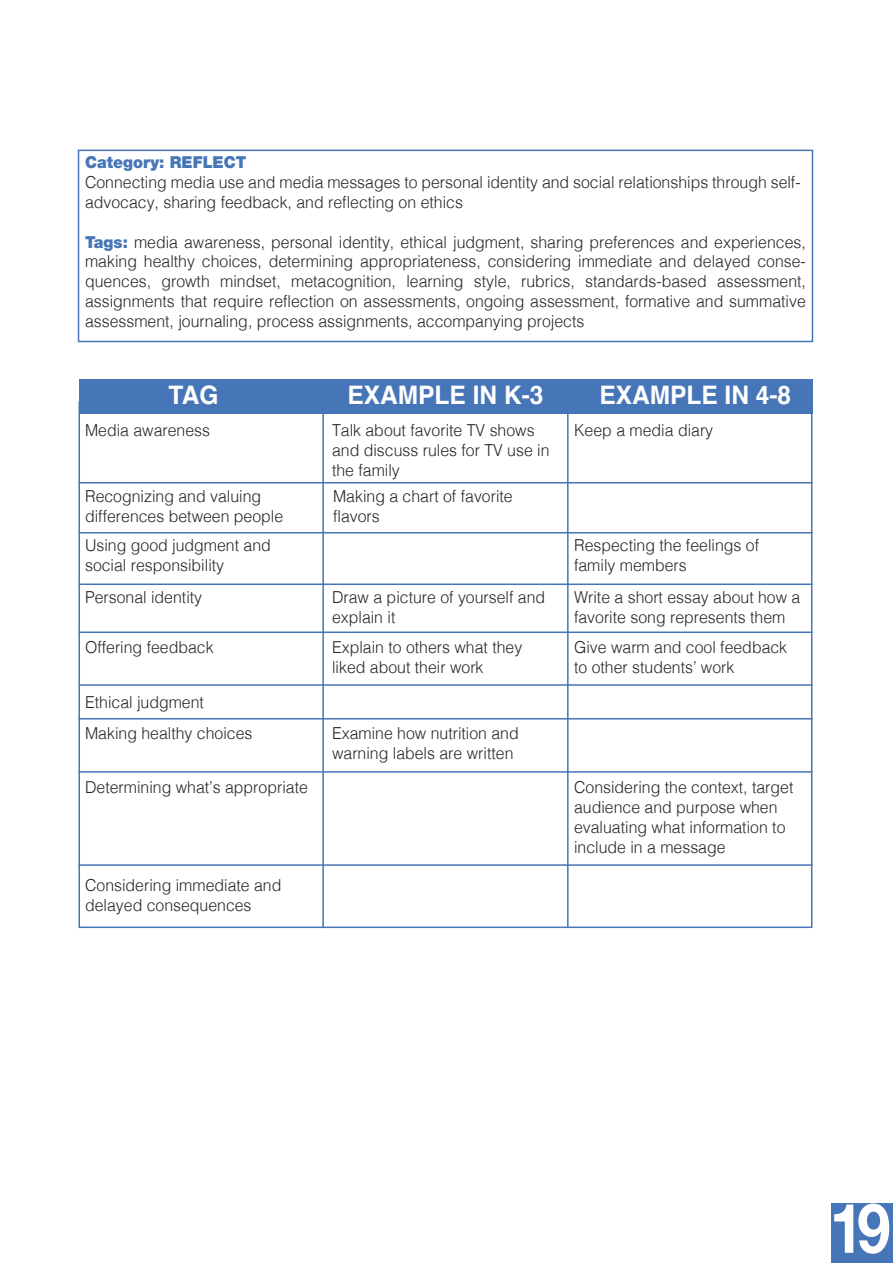
<style>
.page{position:relative;width:893px;height:1263px;background:#fff}
.page>*{position:absolute;margin:0;border:0;box-sizing:border-box;transform-origin:0 0}
.t1{font:700 69px "Helvetica Neue";color:#fff;scale:.87 1}
.t2{font:700 25.5px "Helvetica";color:#fff;scale:.96 1}
.t3{font:300 16.5px/19.8px "Helvetica";color:#272425;scale:.96 1}
.t4{font:900 16.5px "Helvetica Neue LT Std";color:#4675b8;scale:.96 1}
.s1{font-family:"Helvetica Neue LT Std";font-weight:900;color:#4675b8}
</style>
<div class="page">
<div style="left:78px;top:150px;width:735px;height:192px;border:2px solid #4675b8"></div>
<svg style="left:79px;top:413px;width:733px;height:515px"></svg>
<div style="left:79px;top:379px;width:733px;height:34px;background:#4675b8"></div>
<hr style="left:322px;top:400px;width:2px;height:528px;background:#4675b8">
<hr style="left:567px;top:400px;width:2px;height:528px;background:#4675b8">
<hr style="left:79px;top:482px;width:733px;height:1px;background:#4675b8">
<hr style="left:79px;top:532px;width:733px;height:1px;background:#4675b8">
<hr style="left:79px;top:583px;width:733px;height:2px;background:#4675b8">
<hr style="left:79px;top:631px;width:733px;height:2px;background:#4675b8">
<hr style="left:79px;top:684px;width:733px;height:2px;background:#4675b8">
<hr style="left:79px;top:718px;width:733px;height:1px;background:#4675b8">
<hr style="left:79px;top:771px;width:733px;height:2px;background:#4675b8">
<hr style="left:79px;top:864px;width:733px;height:2px;background:#4675b8">
<div style="left:831px;top:1204px;width:62px;height:59px;background:#4675b8"></div>
<p class="t4" style="left:85px;top:153px;width:170px">Category: REFLECT</p>
<p class="t3" style="left:85px;top:171px;width:747px">Connecting media use and media messages to personal identity and social relationships through self&shy;advocacy, sharing feedback, and reflecting on ethics</p>
<p class="t3" style="left:85px;top:231px;width:752px;text-align:justify"><span class="s1">Tags:</span> media awareness, personal identity, ethical judgment, sharing preferences and experiences, making healthy choices, determining appropriateness, considering immediate and delayed conse&shy;quences, growth mindset, metacognition, learning style, rubrics, standards-based assessment, assignments that require reflection on assessments, ongoing assessment, formative and summative assessment, journaling, process assignments, accompanying projects</p>
<h2 class="t2" style="left:169px;top:375px;width:53px">TAG</h2>
<h2 class="t2" style="left:348px;top:375px;width:206px">EXAMPLE IN K-3</h2>
<h2 class="t2" style="left:599px;top:375px;width:201px">EXAMPLE IN 4-8</h2>
<p class="t3" style="left:85px;top:419px;width:132px">Media awareness</p>
<p class="t3" style="left:332px;top:419px;width:228px">Talk about favorite TV shows and discuss rules for TV use in the family</p>
<p class="t3" style="left:574px;top:419px;width:146px">Keep a media diary</p>
<p class="t3" style="left:85px;top:485px;width:208px">Recognizing and valuing differences between people</p>
<p class="t3" style="left:333px;top:485px;width:189px">Making a chart of favorite flavors</p>
<p class="t3" style="left:574px;top:534px;width:194px">Respecting the feelings of family members</p>
<p class="t3" style="left:85px;top:534px;width:195px">Using good judgment and social responsibility</p>
<p class="t3" style="left:85px;top:586px;width:123px">Personal identity</p>
<p class="t3" style="left:332px;top:586px;width:223px">Draw a picture of yourself and explain it</p>
<p class="t3" style="left:574px;top:586px;width:237px">Write a short essay about how a favorite song represents them</p>
<p class="t3" style="left:85px;top:636px;width:135px">Offering feedback</p>
<p class="t3" style="left:332px;top:636px;width:200px">Explain to others what they liked about their work</p>
<p class="t3" style="left:574px;top:636px;width:223px">Give warm and cool feedback to other students’ work</p>
<p class="t3" style="left:85px;top:691px;width:125px">Ethical judgment</p>
<p class="t3" style="left:85px;top:722px;width:176px">Making healthy choices</p>
<p class="t3" style="left:332px;top:722px;width:196px">Examine how nutrition and warning labels are written</p>
<p class="t3" style="left:85px;top:776px;width:234px">Determining what’s appropriate</p>
<p class="t3" style="left:85px;top:874px;width:206px">Considering immediate and delayed consequences</p>
<p class="t3" style="left:574px;top:776px;width:230px">Considering the context, target audience and purpose when evaluating what information to include in a message</p>
<h1 class="t1" style="left:830px;top:1174px;width:71px">19</h1>
</div>
